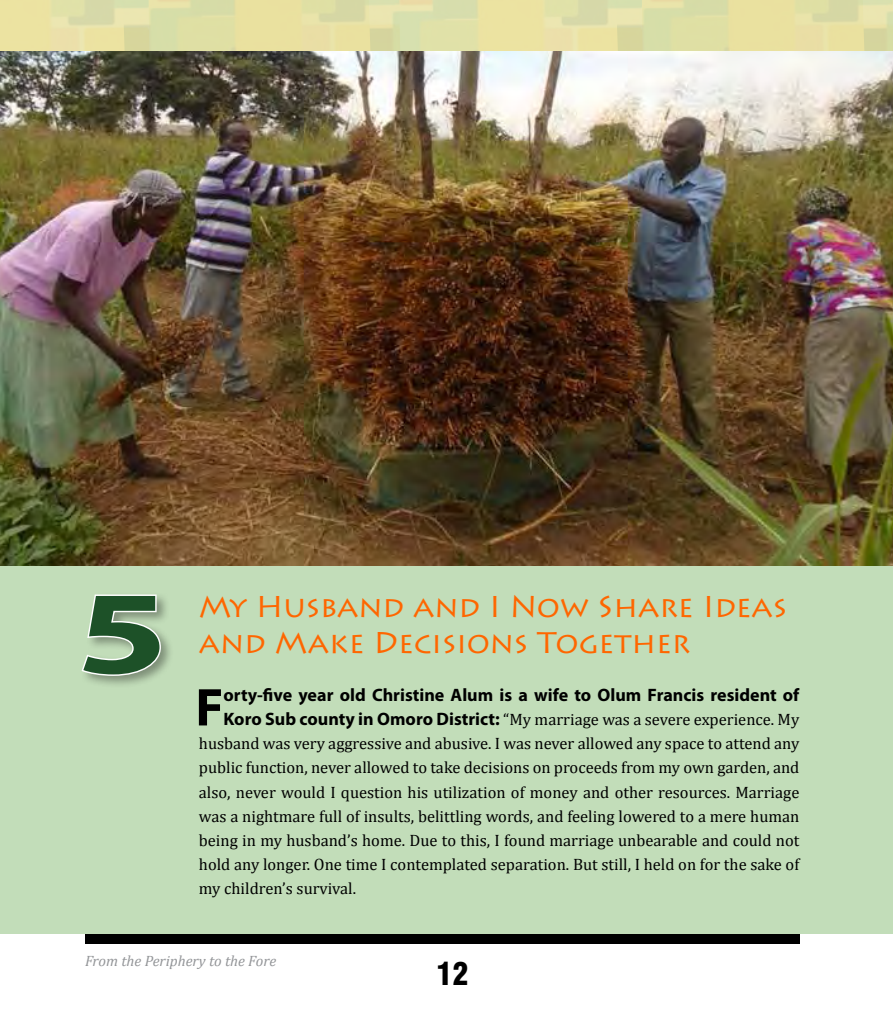
<style>
.page{position:relative;width:893px;height:1021px;background:#fff}
.page>*{position:absolute;margin:0;border:0;box-sizing:border-box;transform-origin:0 0}
.t1{font:700 118.65px "Myriad Pro";color:#1d5128;scale:1.39 1}
.t2{font:700 53.55px "Myriad Pro";color:#000}
.t3{font:900 condensed 30.45px "Swiss 721 BT";color:#000}
.t4{font:30px/36px "Lithos Pro";color:#f60}
.t5{font:700 18px "Myriad Pro";color:#000}
.t6{font:16.5px/24px "Cambria";color:#000;text-align:justify}
.t7{font:italic 15px "Cambria";color:#939598}
.s1{font-family:"Myriad Pro";font-weight:700;font-size:18px}
</style>
<div class="page">
<div style="left:85px;top:933px;width:714px;height:10px;background:#000"></div>
<div style="left:0;top:53px;width:893px;height:880px;background:#c2ddb9"></div>
<img style="left:0;top:51px;width:893px;height:515px">
<div style="left:80px;top:592px;width:95px;height:98px;background:#000;opacity:.35"></div>
<svg style="left:80px;top:593px;width:82px;height:84px"></svg>
<h1 class="t1" style="left:76px;top:566px;width:68px">5</h1>
<h3 class="t4" style="left:199px;top:589px;width:590px">My Husband and I Now Share Ideas and Make Decisions Together</h3>
<h2 class="t2" style="left:195px;top:677px;width:30px">F</h2>
<p class="t5" style="left:224px;top:685px;width:577px">orty-five year old Christine Alum is a wife to Olum Francis resident of</p>
<p class="t6" style="left:199px;top:707px;width:602px;text-indent:25px"><span class="s1">Koro Sub county in Omoro District:</span> “My marriage was a severe experience. My husband was very aggressive and abusive. I was never allowed any space to attend any public function, never allowed to take decisions on proceeds from my own garden, and also, never would I question his utilization of money and other resources. Marriage was a nightmare full of insults, belittling words, and feeling lowered to a mere human being in my husband’s home. Due to this, I found marriage unbearable and could not hold any longer. One time I contemplated separation. But still, I held on for the sake of my children’s survival.</p>
<p class="t7" style="left:85px;top:952px;width:193px">From the Periphery to the Fore</p>
<h3 class="t3" style="left:436px;top:955px;width:34px">12</h3>
</div>
